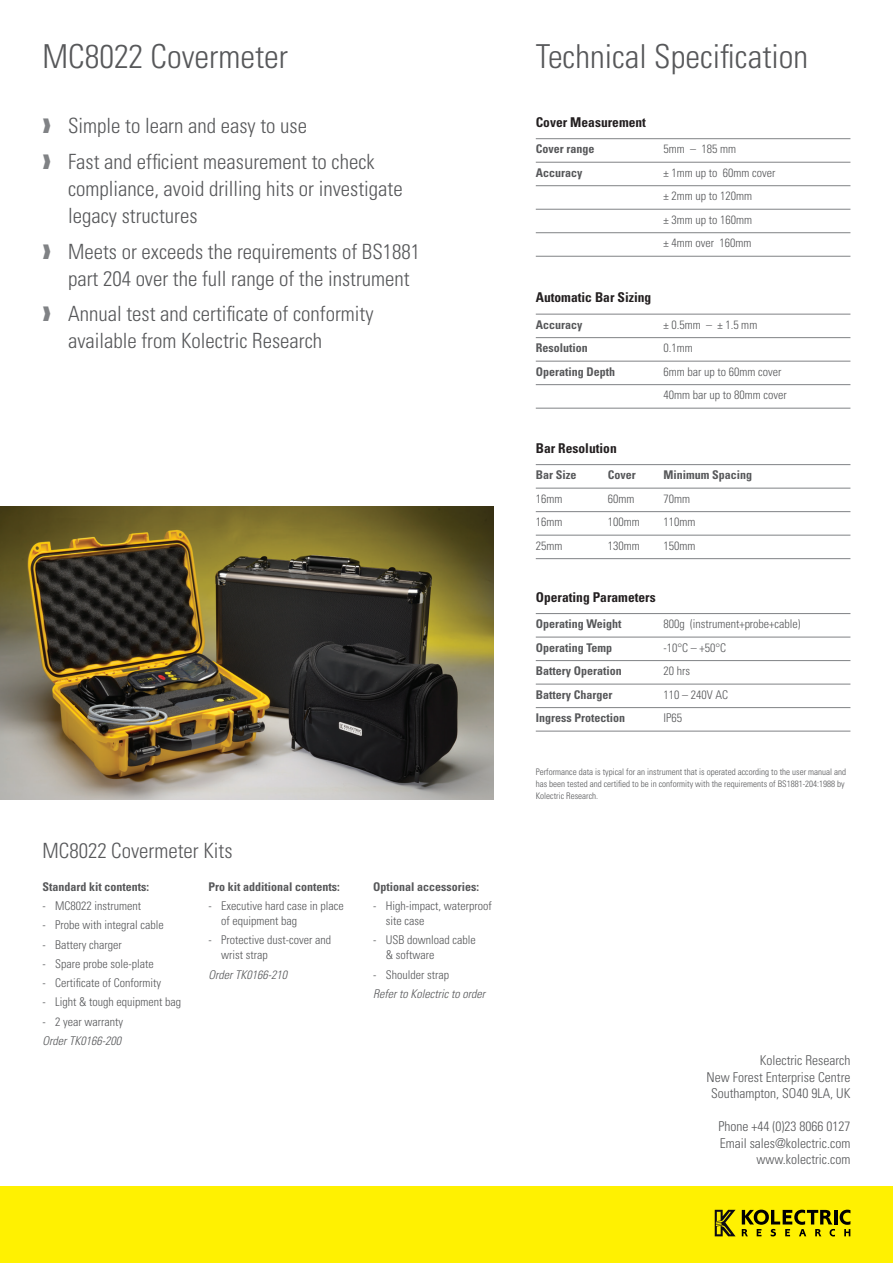
<style>
.page{position:relative;width:893px;height:1263px;background:#fff}
.page>*{position:absolute;margin:0;border:0;box-sizing:border-box;transform-origin:0 0}
.t1{font:300 condensed 33px "Univers";color:#57585a}
.t2{font:300 condensed 21px/27px "Univers";color:#57585a}
.t3{font:300 condensed 13.5px/16.5px "Univers";color:#57585a;text-align:right}
.t4{font:700 condensed 13.5px "Univers";color:#231f20}
.t5{font:300 condensed 12px/23.5px "Univers";color:#57585a}
.t6{font:700 condensed 12px "Univers";color:#57585a}
.t7{font:italic 300 condensed 12px "Univers";color:#57585a}
.t8{font:300 condensed 9px/12px "Univers";color:#57585a}
</style>
<div class="page">
<div style="left:0;top:1186px;width:893px;height:77px;background:#fff101"></div>
<img style="left:0;top:506px;width:493px;height:293px">
<svg style="left:742px;top:1209px;width:108px;height:27px"></svg>
<svg style="left:715px;top:1210px;width:20px;height:26px"></svg>
<hr style="left:536px;top:138px;width:314px;height:1px;background:#808285">
<hr style="left:536px;top:162px;width:314px;height:1px;background:#808285">
<hr style="left:536px;top:185px;width:314px;height:1px;background:#808285">
<hr style="left:536px;top:209px;width:314px;height:1px;background:#808285">
<hr style="left:536px;top:232px;width:314px;height:1px;background:#808285">
<hr style="left:536px;top:256px;width:314px;height:1px;background:#808285">
<hr style="left:536px;top:613px;width:314px;height:1px;background:#808285">
<hr style="left:536px;top:637px;width:314px;height:1px;background:#808285">
<hr style="left:536px;top:660px;width:314px;height:1px;background:#808285">
<hr style="left:536px;top:684px;width:314px;height:1px;background:#808285">
<hr style="left:536px;top:707px;width:314px;height:1px;background:#808285">
<hr style="left:536px;top:731px;width:314px;height:1px;background:#808285">
<hr style="left:536px;top:464px;width:314px;height:1px;background:#808285">
<hr style="left:536px;top:488px;width:314px;height:1px;background:#808285">
<hr style="left:536px;top:511px;width:314px;height:1px;background:#808285">
<hr style="left:536px;top:535px;width:314px;height:1px;background:#808285">
<hr style="left:536px;top:558px;width:314px;height:1px;background:#808285">
<hr style="left:536px;top:314px;width:314px;height:1px;background:#808285">
<hr style="left:536px;top:337px;width:314px;height:1px;background:#808285">
<hr style="left:536px;top:361px;width:314px;height:1px;background:#808285">
<hr style="left:536px;top:384px;width:314px;height:1px;background:#808285">
<hr style="left:536px;top:408px;width:314px;height:1px;background:#808285">
<h1 class="t1" style="left:43px;top:37px;width:247px">MC8022 Covermeter</h1>
<h2 class="t2" style="left:68px;top:108px;width:308px;line-height:35.5px">Simple to learn and easy to use<br>Fast and efficient measurement to check</h2>
<h2 class="t2" style="left:68px;top:175px;width:336px">compliance, avoid drilling hits or investigate legacy structures</h2>
<h2 class="t2" style="left:68px;top:237px;width:354px">Meets or exceeds the requirements of BS1881 part 204 over the full range of the instrument</h2>
<h2 class="t2" style="left:68px;top:300px;width:307px">Annual test and certificate of conformity available from Kolectric Research</h2>
<h2 class="t2" style="left:43px;top:837px;width:192px">MC8022 Covermeter Kits</h2>
<p class="t6" style="left:43px;top:879px;width:108px">Standard kit contents:</p>
<p class="t5" style="left:43px;top:894px;width:100px">- MC8022 instrument</p>
<p class="t5" style="left:43px;top:913px;width:123px">- Probe with integral cable</p>
<p class="t5" style="left:43px;top:932px;width:81px">- Battery charger</p>
<p class="t5" style="left:43px;top:952px;width:113px">- Spare probe sole-plate</p>
<p class="t5" style="left:43px;top:971px;width:120px">- Certificate of Conformity</p>
<p class="t5" style="left:43px;top:990px;width:140px">- Light &amp; tough equipment bag</p>
<p class="t5" style="left:43px;top:1009px;width:82px">- 2 year warranty</p>
<p class="t7" style="left:43px;top:1033px;width:80px">Order TK0166-200</p>
<p class="t6" style="left:208px;top:879px;width:133px">Pro kit additional contents:</p>
<p class="t5" style="left:221px;top:898px;width:124px;line-height:15px;text-indent:-13px">- Executive hard case in place of equipment bag</p>
<p class="t5" style="left:221px;top:932px;width:111px;line-height:15px;text-indent:-13px">- Protective dust-cover and wrist strap</p>
<p class="t7" style="left:208px;top:967px;width:80px">Order TK0166-210</p>
<p class="t6" style="left:373px;top:879px;width:107px">Optional accessories:</p>
<p class="t5" style="left:386px;top:898px;width:107px;line-height:15px;text-indent:-13px">- High-impact, waterproof site case</p>
<p class="t5" style="left:386px;top:932px;width:91px;line-height:15px;text-indent:-13px">- USB download cable &amp; software</p>
<p class="t5" style="left:373px;top:962px;width:78px">- Shoulder strap</p>
<p class="t7" style="left:373px;top:986px;width:113px">Refer to Kolectric to order</p>
<h1 class="t1" style="left:536px;top:37px;width:274px">Technical Specification</h1>
<p class="t4" style="left:536px;top:114px;width:112px">Cover Measurement</p>
<p class="t6" style="left:536px;top:142px;width:60px">Cover range</p>
<p class="t5" style="left:663px;top:137px;width:74px">5mm – 185 mm</p>
<p class="t6" style="left:536px;top:165px;width:48px">Accuracy</p>
<p class="t5" style="left:663px;top:161px;width:113px">± 1mm up to 60mm cover ± 2mm up to 120mm<br>± 3mm up to 160mm<br>± 4mm over 160mm</p>
<p class="t4" style="left:536px;top:289px;width:117px">Automatic Bar Sizing</p>
<p class="t6" style="left:536px;top:317px;width:48px">Accuracy</p>
<p class="t5" style="left:663px;top:313px;width:95px">± 0.5mm – ± 1.5 mm</p>
<p class="t6" style="left:536px;top:341px;width:54px">Resolution</p>
<p class="t5" style="left:663px;top:336px;width:31px">0.1mm</p>
<p class="t6" style="left:536px;top:364px;width:81px">Operating Depth</p>
<p class="t5" style="left:663px;top:360px;width:125px">6mm bar up to 60mm cover<br>40mm bar up to 80mm cover</p>
<p class="t4" style="left:536px;top:439px;width:82px">Bar Resolution</p>
<p class="t6" style="left:536px;top:468px;width:42px">Bar Size</p>
<p class="t6" style="left:608px;top:468px;width:29px">Cover</p>
<p class="t6" style="left:663px;top:468px;width:90px">Minimum Spacing</p>
<p class="t5" style="left:536px;top:487px;width:28px">16mm</p>
<p class="t5" style="left:608px;top:487px;width:28px">60mm</p>
<p class="t5" style="left:663px;top:487px;width:28px">70mm</p>
<p class="t5" style="left:536px;top:510px;width:28px">16mm</p>
<p class="t5" style="left:608px;top:510px;width:33px">100mm</p>
<p class="t5" style="left:663px;top:510px;width:33px">110mm</p>
<p class="t5" style="left:536px;top:534px;width:28px">25mm</p>
<p class="t5" style="left:608px;top:534px;width:33px">130mm</p>
<p class="t5" style="left:663px;top:534px;width:33px">150mm</p>
<p class="t4" style="left:536px;top:588px;width:121px">Operating Parameters</p>
<p class="t6" style="left:536px;top:617px;width:87px">Operating Weight</p>
<p class="t5" style="left:663px;top:612px;width:139px">800g (instrument+probe+cable)</p>
<p class="t6" style="left:536px;top:640px;width:78px">Operating Temp</p>
<p class="t5" style="left:663px;top:635px;width:64px">-10°C – +50°C</p>
<p class="t6" style="left:536px;top:664px;width:87px">Battery Operation</p>
<p class="t5" style="left:663px;top:659px;width:28px">20 hrs</p>
<p class="t6" style="left:536px;top:687px;width:78px">Battery Charger</p>
<p class="t5" style="left:663px;top:682px;width:66px">110 – 240V AC</p>
<p class="t6" style="left:536px;top:711px;width:91px">Ingress Protection</p>
<p class="t5" style="left:663px;top:706px;width:20px">IP65</p>
<p class="t8" style="left:536px;top:766px;width:312px">Performance data is typical for an instrument that is operated according to the user manual and has been tested and certified to be in conformity with the requirements of BS1881-204:1988 by<br>Kolectric Research.</p>
<p class="t3" style="left:706px;top:1052px;width:145px">Kolectric Research<br>New Forest Enterprise Centre<br>Southampton, SO40 9LA, UK</p>
<p class="t3" style="left:719px;top:1118px;width:133px">Phone +44 (0)23 8066 0127<br>Email sales@kolectric.com www.kolectric.com</p>
</div>
